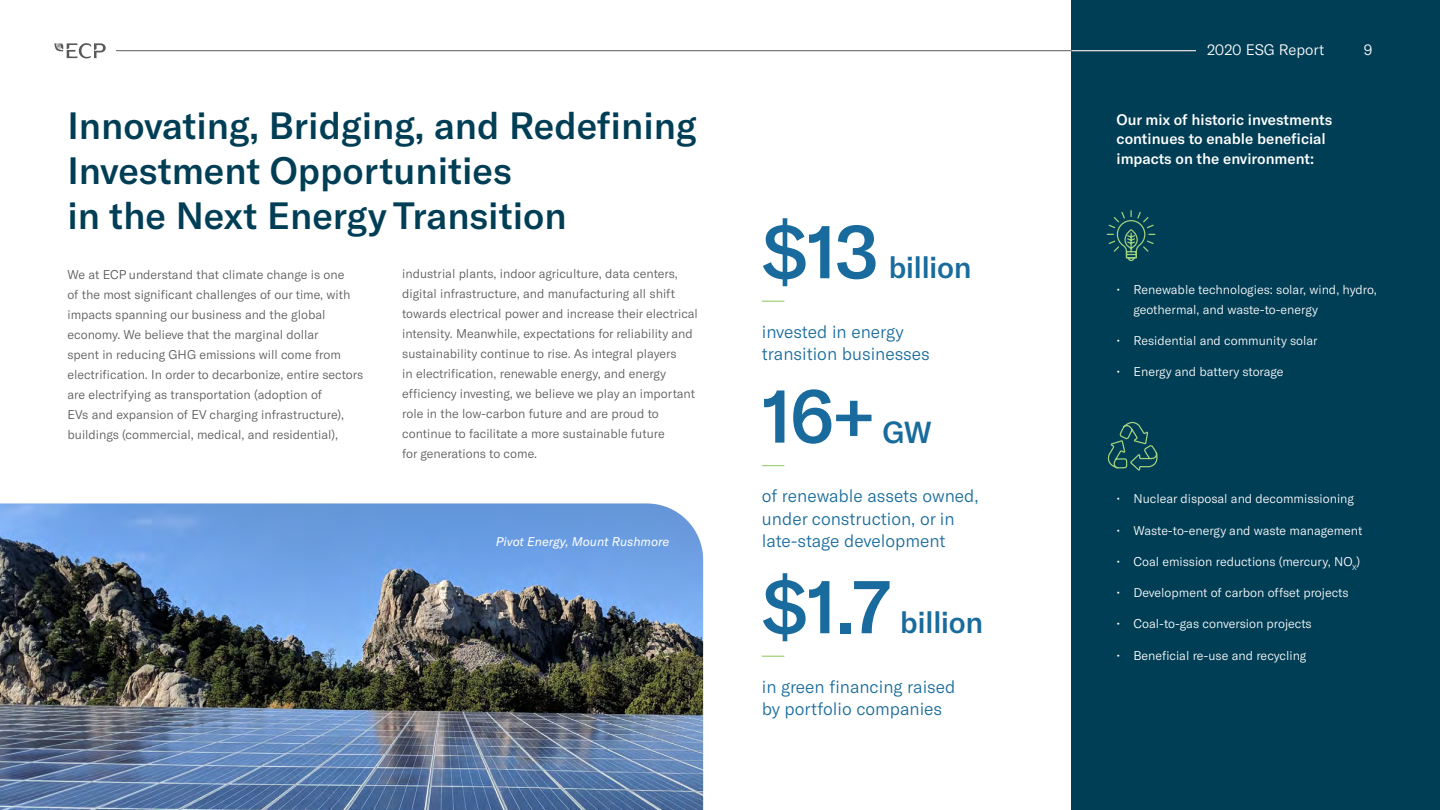
<style>
.page{position:relative;width:1440px;height:810px;background:#fff}
.page>*{position:absolute;margin:0;border:0;box-sizing:border-box;transform-origin:0 0}
.t1{font:500 75px "GT America";color:#186b9c}
.t2{font:500 37.5px/45px "GT America";color:#003e56}
.t3{font:500 30px "GT America";letter-spacing:-.025em;color:#186b9c}
.t4{font:300 17.5px/22.5px "GT America";color:#186b9c}
.t5{font:500 15px/20px "GT America";color:#fff}
.t6{font:300 15px "GT America";color:#fff}
.t7{font:300 12.5px/20px "GT America";color:#58595b}
.t8{font:300 12.5px/20px "GT America";color:#fff}
.t9{font:italic 12.5px "GT America";color:#fff}
</style>
<div class="page">
<svg style="left:762px;top:465px;width:22px;height:1px"></svg>
<div style="left:1072px;top:0;width:368px;height:810px;background:#003e56"></div>
<svg style="left:762px;top:656px;width:22px;height:1px"></svg>
<svg style="left:762px;top:301px;width:22px;height:1px"></svg>
<img style="left:0;top:503px;width:703px;height:307px">
<svg style="left:1106px;top:210px;width:50px;height:51px"></svg>
<svg style="left:1107px;top:421px;width:51px;height:50px"></svg>
<svg style="left:54px;top:43px;width:52px;height:15px"></svg>
<hr style="left:116px;top:50px;width:1080px;height:1px;background:#58595b">
<hr style="left:1072px;top:50px;width:124px;height:1px;background:#fff">
<h2 class="t2" style="left:68px;top:103px;width:631px">Innovating, Bridging, and Redefining<br>Investment Opportunities<br>in the Next Energy Transition</h2>
<p class="t7" style="left:68px;top:264px;width:297px">We at ECP understand that climate change is one<br>of the most significant challenges of our time, with impacts spanning our business and the global economy. We believe that the marginal dollar<br>spent in reducing GHG emissions will come from electrification. In order to decarbonize, entire sectors are electrifying as transportation (adoption of<br>EVs and expansion of EV charging infrastructure), buildings (commercial, medical, and residential),</p>
<p class="t7" style="left:402px;top:264px;width:297px">industrial plants, indoor agriculture, data centers, digital infrastructure, and manufacturing all shift towards electrical power and increase their electrical intensity. Meanwhile, expectations for reliability and sustainability continue to rise. As integral players<br>in electrification, renewable energy, and energy efficiency investing, we believe we play an important role in the low-carbon future and are proud to continue to facilitate a more sustainable future<br>for generations to come.</p>
<p class="t9" style="left:496px;top:534px;width:175px">Pivot Energy, Mount Rushmore</p>
<h1 class="t1" style="left:762px;top:206px;width:118px">$13</h1>
<h3 class="t3" style="left:888px;top:249px;width:85px">billion</h3>
<h3 class="t4" style="left:762px;top:320px;width:169px">invested in energy transition businesses</h3>
<h1 class="t1" style="left:762px;top:371px;width:115px">16+</h1>
<h3 class="t3" style="left:883px;top:414px;width:51px">GW</h3>
<h3 class="t4" style="left:762px;top:485px;width:218px">of renewable assets owned, under construction, or in late-stage development</h3>
<h1 class="t1" style="left:762px;top:561px;width:130px">$1.7</h1>
<h3 class="t3" style="left:900px;top:604px;width:85px">billion</h3>
<h3 class="t4" style="left:762px;top:675px;width:195px">in green financing raised by portfolio companies</h3>
<p class="t6" style="left:1207px;top:41px;width:119px">2020 ESG Report</p>
<p class="t6" style="left:1364px;top:41px;width:10px">9</p>
<p class="t5" style="left:1117px;top:109px;width:217px">Our mix of historic investments continues to enable beneficial impacts on the environment:</p>
<p class="t8" style="left:1133px;top:279px;width:245px;text-indent:-17px">• Renewable technologies: solar, wind, hydro, geothermal, and waste-to-energy</p>
<p class="t8" style="left:1117px;top:330px;width:203px">• Residential and community solar</p>
<p class="t8" style="left:1117px;top:362px;width:168px">• Energy and battery storage</p>
<p class="t8" style="left:1117px;top:489px;width:239px">• Nuclear disposal and decommissioning</p>
<p class="t8" style="left:1117px;top:520px;width:247px">• Waste-to-energy and waste management</p>
<p class="t8" style="left:1117px;top:552px;width:245px">• Coal emission reductions (mercury, NO<sub>X</sub>)</p>
<p class="t8" style="left:1117px;top:583px;width:234px">• Development of carbon offset projects</p>
<p class="t8" style="left:1117px;top:614px;width:197px">• Coal-to-gas conversion projects</p>
<p class="t8" style="left:1117px;top:645px;width:191px">• Beneficial re-use and recycling</p>
</div>
